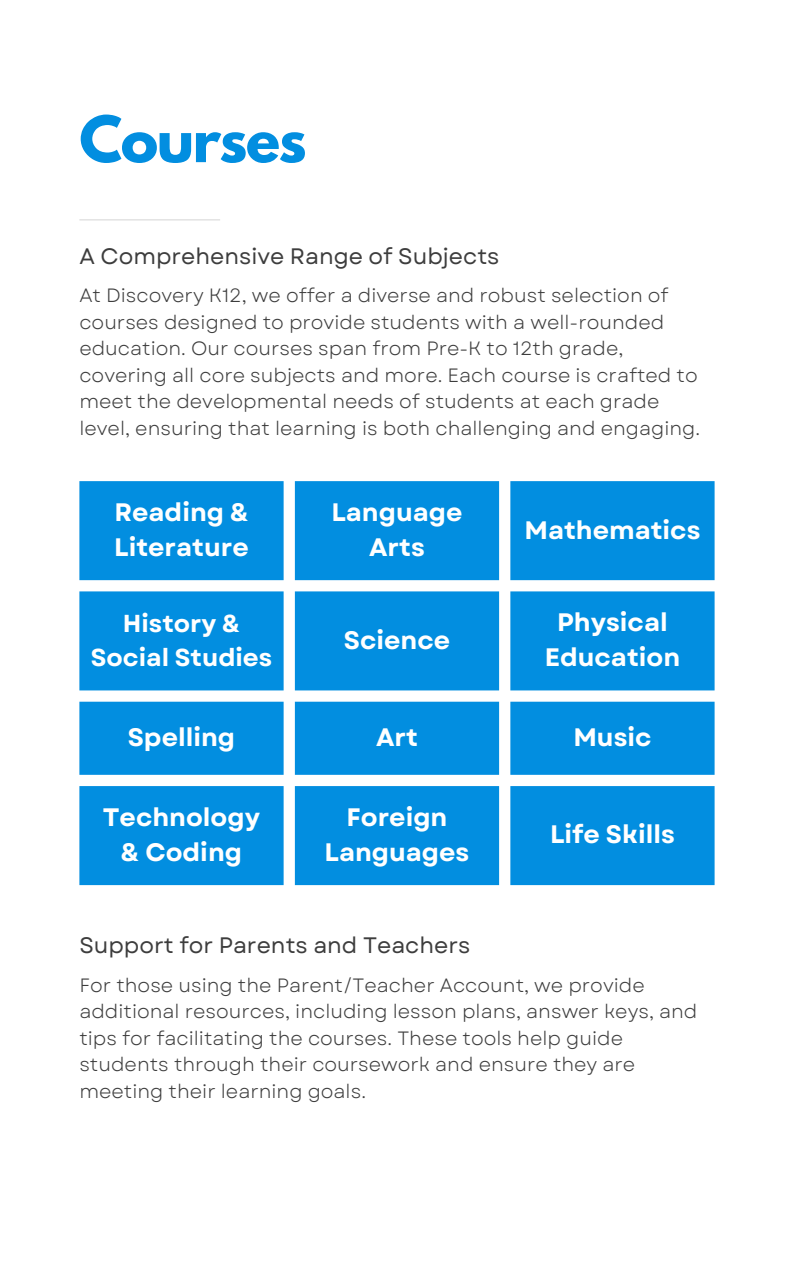
<style>
.page{position:relative;width:794px;height:1266px;background:#fff}
.page>*{position:absolute;margin:0;border:0;box-sizing:border-box;transform-origin:0 0}
.t1{font:700 56.62px "League Spartan";letter-spacing:-.025em;color:#028ee0}
.t2{font:700 25.28px/34.9px "Garet";color:#fff;text-align:center}
.t3{font:700 24.53px/33.8px "Garet";color:#fff;text-align:center}
.t4{font:22.35px "Garet";color:#3d3d3d}
.t5{font:19.27px/26.4px "Garet";color:#3d3d3d}
</style>
<div class="page">
<hr style="left:79px;top:219px;width:141px;height:1px;background:#d9d9d9">
<svg style="left:79px;top:481px;width:635px;height:404px;background:#1f9be3"></svg>
<h1 class="t1" style="left:79px;top:111px;width:228px">Courses</h1>
<p class="t4" style="left:79px;top:240px;width:421px">A Comprehensive Range of Subjects</p>
<p class="t5" style="left:79px;top:283px;width:622px">At Discovery K12, we offer a diverse and robust selection of courses designed to provide students with a well-rounded education. Our courses span from Pre-K to 12th grade, covering all core subjects and more. Each course is crafted to meet the developmental needs of students at each grade level, ensuring that learning is both challenging and engaging.</p>
<h2 class="t2" style="left:114px;top:495px;width:136px;text-align:left">Reading &amp;<br>Literature</h2>
<p class="t2" style="left:331px;top:495px;width:133px">Language<br>Arts</p>
<p class="t3" style="left:91px;top:607px;width:183px">History &amp;<br>Social Studies</p>
<p class="t2" style="left:343px;top:622px;width:108px">Science</p>
<p class="t2" style="left:524px;top:512px;width:177px">Mathematics</p>
<p class="t2" style="left:544px;top:605px;width:137px">Physical<br>Education</p>
<p class="t2" style="left:128px;top:720px;width:109px">Spelling</p>
<p class="t2" style="left:376px;top:720px;width:43px">Art</p>
<p class="t2" style="left:573px;top:720px;width:80px">Music</p>
<p class="t2" style="left:103px;top:800px;width:159px">Technology &amp; Coding</p>
<p class="t2" style="left:324px;top:800px;width:146px">Foreign<br>Languages</p>
<p class="t2" style="left:549px;top:817px;width:126px">Life Skills</p>
<h2 class="t4" style="left:79px;top:929px;width:392px">Support for Parents and Teachers</h2>
<p class="t5" style="left:79px;top:972px;width:619px">For those using the Parent/Teacher Account, we provide additional resources, including lesson plans, answer keys, and tips for facilitating the courses. These tools help guide students through their coursework and ensure they are meeting their learning goals.</p>
</div>
